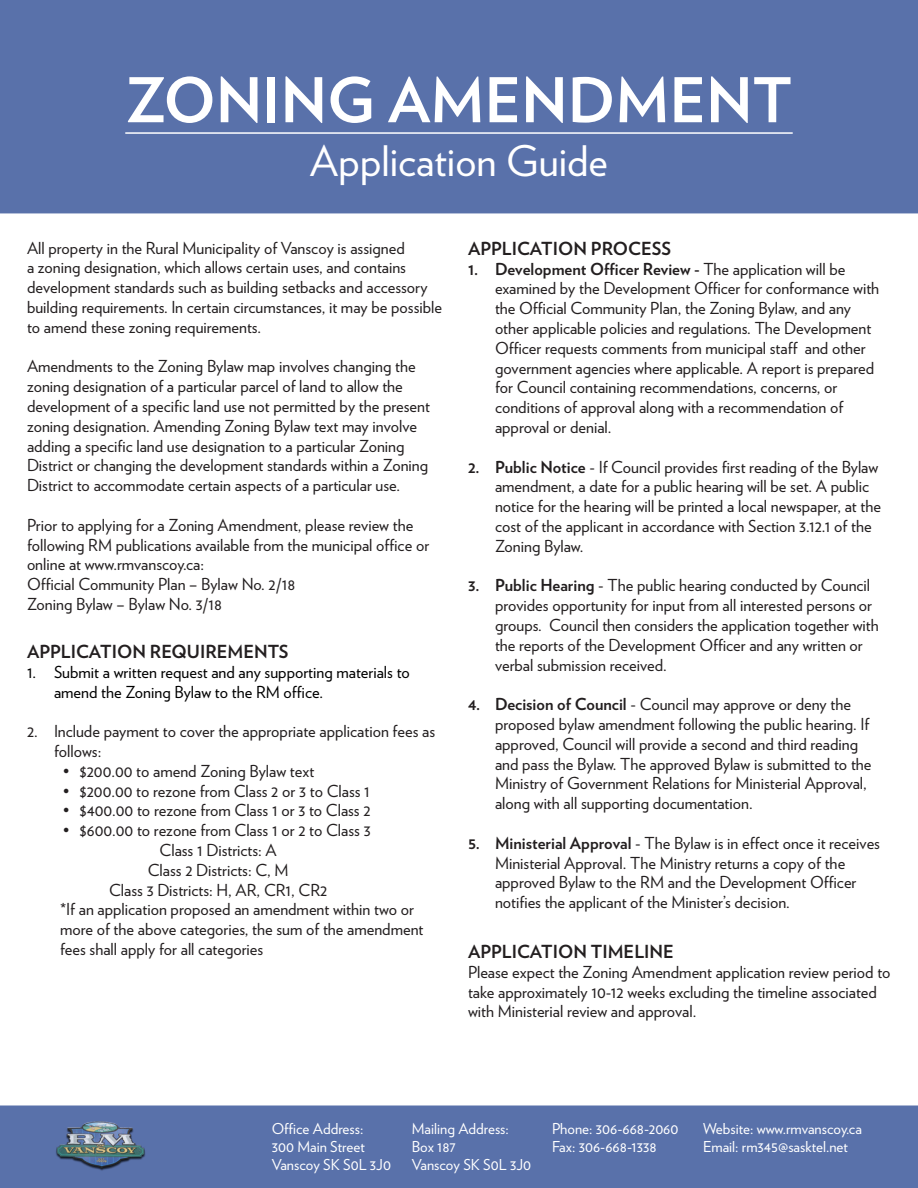
<style>
.page{position:relative;width:918px;height:1188px;background:#fff}
.page>*{position:absolute;margin:0;border:0;box-sizing:border-box;transform-origin:0 0}
.t1{font:700 61.5px "Verlag";color:#fff}
.t2{font:42px "Verlag";color:#fff}
.t3{font:700 18px "Verlag";color:#231f20}
.t4{font:16.5px/19.8px "Verlag";color:#231f20}
.t5{font:16.5px/19.8px "Verlag";color:#000}
.t6{font:15px "Verlag";color:#fff}
.s1{font-weight:700}
</style>
<div class="page">
<div style="left:0;top:1106px;width:918px;height:82px;background:#5971aa"></div>
<img style="left:56px;top:1122px;width:90px;height:50px">
<div style="left:0;top:0;width:918px;height:213px;background:#5971aa"></div>
<hr style="left:125px;top:132px;width:668px;height:2px;background:#fff">
<p class="t1" style="left:126px;top:52px;width:668px">ZONING AMENDMENT</p>
<p class="t2" style="left:310px;top:129px;width:300px">Application Guide</p>
<p class="t4" style="left:27px;top:237px;width:417px">All property in the Rural Municipality of Vanscoy is assigned<br>a zoning designation, which allows certain uses, and contains development standards such as building setbacks and accessory building requirements. In certain circumstances, it may be possible to amend these zoning requirements.</p>
<p class="t4" style="left:27px;top:356px;width:405px">Amendments to the Zoning Bylaw map involves changing the zoning designation of a particular parcel of land to allow the development of a specific land use not permitted by the present zoning designation. Amending Zoning Bylaw text may involve adding a specific land use designation to a particular Zoning District or changing the development standards within a Zoning District to accommodate certain aspects of a particular use.</p>
<p class="t4" style="left:27px;top:514px;width:404px">Prior to applying for a Zoning Amendment, please review the following RM publications available from the municipal office or online at www.rmvanscoy.ca:</p>
<p class="t4" style="left:27px;top:574px;width:270px">Official Community Plan – Bylaw No. 2/18</p>
<p class="t4" style="left:27px;top:593px;width:197px">Zoning Bylaw – Bylaw No. 3/18</p>
<p class="t3" style="left:27px;top:637px;width:263px">APPLICATION REQUIREMENTS</p>
<p class="t5" style="left:54px;top:661px;width:357px;text-indent:-27px">1. Submit a written request and any supporting materials to amend the Zoning Bylaw to the RM office.</p>
<p class="t4" style="left:54px;top:721px;width:383px;text-indent:-27px">2. Include payment to cover the appropriate application fees as follows:</p>
<p class="t4" style="left:63px;top:760px;width:253px">• $200.00 to amend Zoning Bylaw text</p>
<p class="t4" style="left:63px;top:780px;width:308px">• $200.00 to rezone from Class 2 or 3 to Class 1</p>
<p class="t4" style="left:63px;top:800px;width:309px">• $400.00 to rezone from Class 1 or 3 to Class 2</p>
<p class="t4" style="left:63px;top:820px;width:309px">• $600.00 to rezone from Class 1 or 2 to Class 3</p>
<p class="t4" style="left:160px;top:839px;width:119px">Class 1 Districts: A</p>
<p class="t4" style="left:148px;top:859px;width:142px">Class 2 Districts: C, M</p>
<p class="t4" style="left:109px;top:879px;width:220px">Class 3 Districts: H, AR, CR1, CR2</p>
<p class="t4" style="left:60px;top:899px;width:365px">*If an application proposed an amendment within two or more of the above categories, the sum of the amendment fees shall apply for all categories</p>
<p class="t3" style="left:468px;top:234px;width:205px">APPLICATION PROCESS</p>
<p class="t4" style="left:495px;top:258px;width:386px;text-indent:-27px"><span class="s1">1. Development Officer Review -</span> The application will be examined by the Development Officer for conformance with the Official Community Plan, the Zoning Bylaw, and any other applicable policies and regulations. The Development Officer requests comments from municipal staff and other government agencies where applicable. A report is prepared for Council containing recommendations, concerns, or conditions of approval along with a recommendation of approval or denial.</p>
<p class="t4" style="left:495px;top:456px;width:388px;text-indent:-27px"><span class="s1">2. Public Notice</span> - If Council provides first reading of the Bylaw amendment, a date for a public hearing will be set. A public notice for the hearing will be printed a local newspaper, at the cost of the applicant in accordance with Section 3.12.1 of the Zoning Bylaw.</p>
<p class="t4" style="left:495px;top:575px;width:385px;text-indent:-27px"><span class="s1">3. Public Hearing</span> - The public hearing conducted by Council provides opportunity for input from all interested persons or groups. Council then considers the application together with the reports of the Development Officer and any written or verbal submission received.</p>
<p class="t4" style="left:495px;top:694px;width:378px;text-indent:-27px"><span class="s1">4. Decision of Council</span> - Council may approve or deny the proposed bylaw amendment following the public hearing. If approved, Council will provide a second and third reading and pass the Bylaw. The approved Bylaw is submitted to the Ministry of Government Relations for Ministerial Approval, along with all supporting documentation.</p>
<p class="t4" style="left:495px;top:832px;width:387px;text-indent:-27px"><span class="s1">5. Ministerial Approval</span> - The Bylaw is in effect once it receives Ministerial Approval. The Ministry returns a copy of the approved Bylaw to the RM and the Development Officer notifies the applicant of the Minister’s decision.</p>
<p class="t3" style="left:468px;top:937px;width:207px">APPLICATION TIMELINE</p>
<p class="t4" style="left:468px;top:961px;width:424px">Please expect the Zoning Amendment application review period to take approximately 10-12 weeks excluding the timeline associated with Ministerial review and approval.</p>
<p class="t6" style="left:272px;top:1117px;width:93px">Office Address:</p>
<p class="t6" style="left:272px;top:1135px;width:94px">300 Main Street</p>
<p class="t6" style="left:272px;top:1153px;width:121px">Vanscoy SK S0L 3J0</p>
<p class="t6" style="left:412px;top:1117px;width:98px">Mailing Address:</p>
<p class="t6" style="left:412px;top:1135px;width:46px">Box 187</p>
<p class="t6" style="left:412px;top:1153px;width:121px">Vanscoy SK S0L 3J0</p>
<p class="t6" style="left:552px;top:1118px;width:128px">Phone: 306-668-2060</p>
<p class="t6" style="left:552px;top:1136px;width:106px">Fax: 306-668-1338</p>
<p class="t6" style="left:703px;top:1117px;width:160px">Website: www.rmvanscoy.ca</p>
<p class="t6" style="left:703px;top:1135px;width:146px">Email: rm345@sasktel.net</p>
</div>
